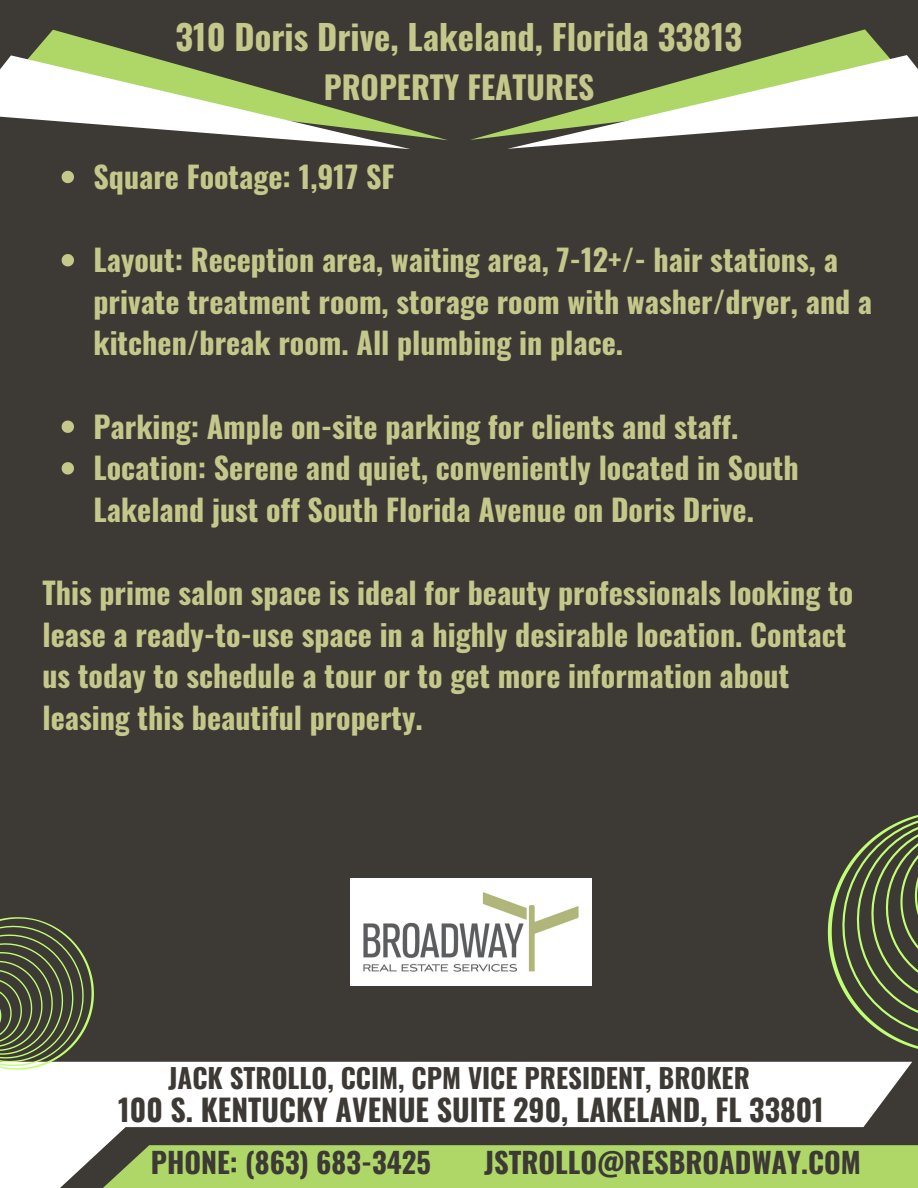
<style>
.page{position:relative;width:918px;height:1188px;background:#3d3935}
.page>*{position:absolute;margin:0;border:0;box-sizing:border-box;transform-origin:0 0}
.t1{font:700 34.5px "Oswald";color:#c4c88a}
.t2{font:700 31.5px "Oswald";color:#c4c88a}
.t3{font:700 30px/41.7px "Oswald";color:#c4c88a}
.t4{font:700 30px "Oswald";color:#3d3935}
.t5{font:700 28.5px "Oswald";color:#3d3935}
.t6{font:700 27px "Oswald";color:#3d3935}
</style>
<div class="page">
<svg style="left:470px;top:29px;width:417px;height:111px"></svg>
<svg style="left:507px;top:55px;width:411px;height:94px"></svg>
<svg style="left:31px;top:30px;width:416px;height:110px"></svg>
<svg style="left:0;top:55px;width:411px;height:95px"></svg>
<svg style="left:0;top:1062px;width:912px;height:126px;fill:#fff"></svg>
<img style="left:351px;top:878px;width:240px;height:107px">
<svg style="left:779px;top:815px;width:139px;height:287px"></svg>
<svg style="left:0;top:917px;width:123px;height:181px"></svg>
<svg style="left:62px;top:171px;width:12px;height:12px"></svg>
<svg style="left:62px;top:254px;width:12px;height:12px"></svg>
<svg style="left:62px;top:421px;width:12px;height:12px"></svg>
<svg style="left:62px;top:462px;width:12px;height:13px"></svg>
<p class="t1" style="left:176px;top:10px;width:568px">310 Doris Drive, Lakeland, Florida 33813</p>
<p class="t2" style="left:324px;top:62px;width:272px">PROPERTY FEATURES</p>
<p class="t3" style="left:93px;top:154px;width:303px">Square Footage: 1,917 SF</p>
<p class="t3" style="left:93px;top:238px;width:780px">Layout: Reception area, waiting area, 7-12+/- hair stations, a private treatment room, storage room with washer/dryer, and a kitchen/break room. All plumbing in place.</p>
<p class="t3" style="left:93px;top:404px;width:707px">Parking: Ample on-site parking for clients and staff.<br>Location: Serene and quiet, conveniently located in South<br>Lakeland just off South Florida Avenue on Doris Drive.</p>
<p class="t3" style="left:43px;top:571px;width:812px">This prime salon space is ideal for beauty professionals looking to lease a ready-to-use space in a highly desirable location. Contact us today to schedule a tour or to get more information about leasing this beautiful property.</p>
<p class="t6" style="left:168px;top:1057px;width:583px">JACK STROLLO, CCIM, CPM VICE PRESIDENT, BROKER</p>
<p class="t4" style="left:118px;top:1086px;width:707px">100 S. KENTUCKY AVENUE SUITE 290, LAKELAND, FL 33801</p>
<p class="t5" style="left:151px;top:1140px;width:281px">PHONE: (863) 683-3425</p>
<p class="t5" style="left:484px;top:1140px;width:378px">JSTROLLO@RESBROADWAY.COM</p>
</div>
